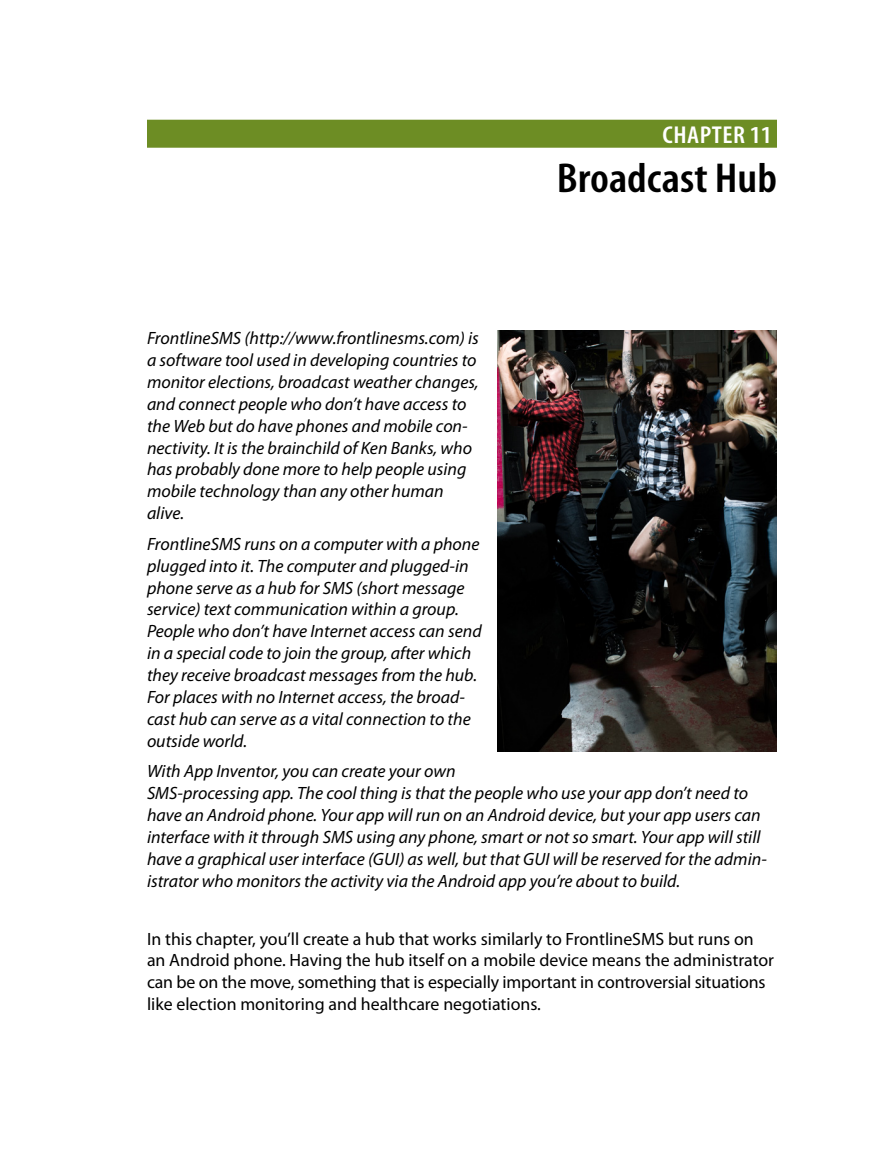
<style>
.page{position:relative;width:882px;height:1158px;background:#fff}
.page>*{position:absolute;margin:0;border:0;box-sizing:border-box;transform-origin:0 0}
.t1{font:600 condensed 42px "Myriad Pro";color:#000;scale:1.1 1}
.t2{font:600 condensed 24.5px "Myriad Pro";color:#fff;scale:1.1 1}
.t3{font:italic 17.85px/21.9px "Myriad Pro";color:#000}
.t4{font:17.85px/21.9px "Myriad Pro";color:#000}
</style>
<div class="page">
<div style="left:147px;top:120px;width:630px;height:28px;background:#6d8d24"></div>
<img style="left:498px;top:331px;width:279px;height:420px">
<h2 class="t2" style="left:662px;top:119px;width:22px">Chapter</h2>
<h2 class="t2" style="left:750px;top:119px;width:21px">11</h2>
<h1 class="t1" style="left:557px;top:152px;width:202px">Broadcast Hub</h1>
<p class="t3" style="left:147px;top:327px;width:333px">FrontlineSMS (http://www.frontlinesms.com) is a software tool used in developing countries to monitor elections, broadcast weather changes, and connect people who don’t have access to the Web but do have phones and mobile con&shy;nectivity. It is the brainchild of Ken Banks, who has probably done more to help people using mobile technology than any other human alive.</p>
<p class="t3" style="left:147px;top:532px;width:336px">FrontlineSMS runs on a computer with a phone plugged into it. The computer and plugged-in phone serve as a hub for SMS (short message service) text communication within a group.<br>People who don’t have Internet access can send in a special code to join the group, after which they receive broadcast messages from the hub.<br>For places with no Internet access, the broad&shy;cast hub can serve as a vital connection to the outside world.</p>
<p class="t3" style="left:147px;top:760px;width:621px">With App Inventor, you can create your own<br>SMS-processing app. The cool thing is that the people who use your app don’t need to have an Android phone. Your app will run on an Android device, but your app users can interface with it through SMS using any phone, smart or not so smart. Your app will still have a graphical user interface (GUI) as well, but that GUI will be reserved for the admin&shy;istrator who monitors the activity via the Android app you’re about to build.</p>
<p class="t4" style="left:147px;top:927px;width:629px">In this chapter, you’ll create a hub that works similarly to FrontlineSMS but runs on an Android phone. Having the hub itself on a mobile device means the administrator can be on the move, something that is especially important in controversial situations like election monitoring and healthcare negotiations.</p>
</div>
